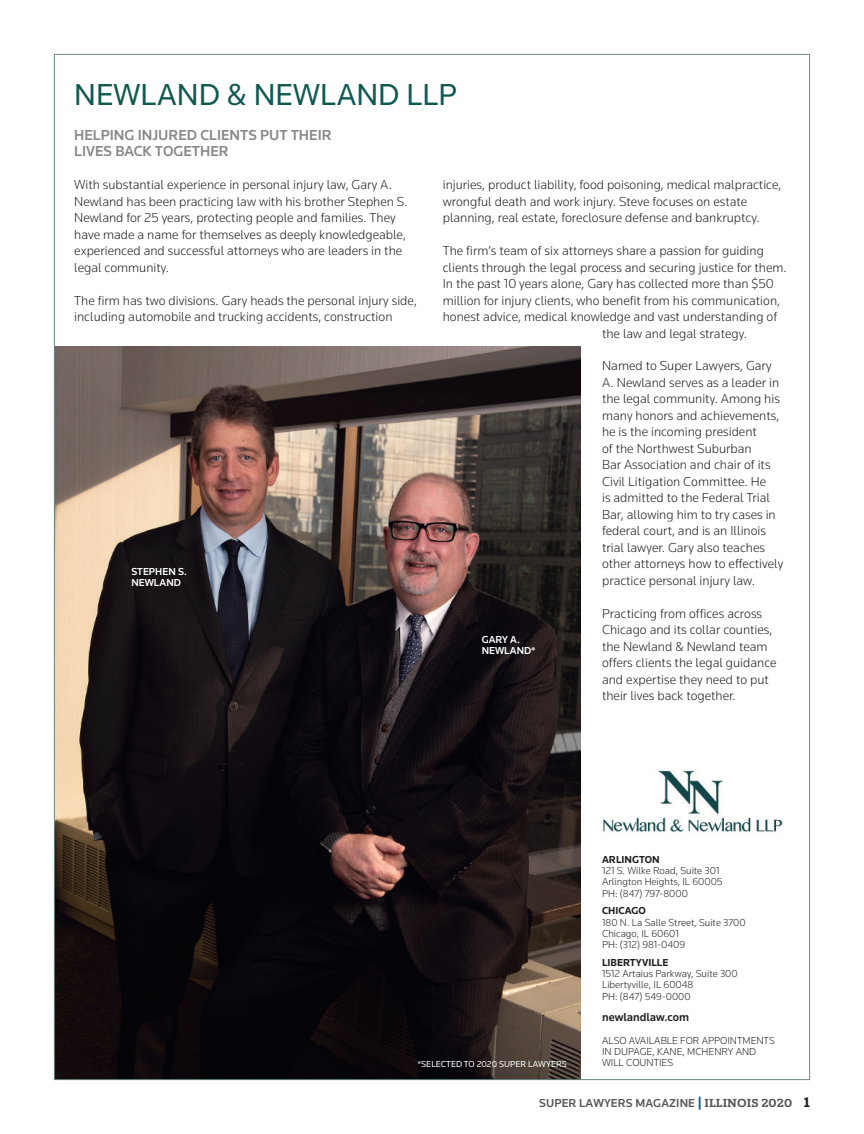
<style>
.page{position:relative;width:864px;height:1134px;background:#fff}
.page>*{position:absolute;margin:0;border:0;box-sizing:border-box;transform-origin:0 0}
.t1{font:31.5px "Knowledge";color:#105951}
.t2{font:500 15px/16.5px "Knowledge";color:#86888b}
.t3{font:300 13.5px/16.5px "Knowledge";color:#231f20}
.t4{font:500 12px "Knowledge";letter-spacing:.01em;color:#57585a}
.t5{font:500 12px "Knowledge";color:#231f20}
.t6{font:300 10.5px/11.2px "Knowledge";color:#231f20}
.t7{font:500 10.5px/10.5px "Knowledge";color:#fff}
.t8{font:700 10.5px "Knowledge";color:#231f20}
.t9{font:9px "Knowledge";color:#fff}
.s1{font-family:"Solitas Slab";font-weight:700;font-stretch:expanded;font-size:13.5px;color:#006494}
.s2{font-family:"Solitas Slab Ext Dem";font-weight:400;font-size:11.25px}
.s3{font-family:"Solitas Slab Ext Dem";font-weight:400;font-size:13.5px;color:#231f20}
</style>
<div class="page">
<img style="left:56px;top:347px;width:524px;height:731px">
<img style="left:603px;top:770px;width:180px;height:62px">
<h1 class="t1" style="left:74px;top:75px;width:384px">NEWLAND &amp; NEWLAND LLP</h1>
<p class="t2" style="left:74px;top:126px;width:259px">HELPING INJURED CLIENTS PUT THEIR<br>LIVES BACK TOGETHER</p>
<p class="t3" style="left:74px;top:176px;width:335px">With substantial experience in personal injury law, Gary A.<br>Newland has been practicing law with his brother Stephen S.<br>Newland for 25 years, protecting people and families. They have made a name for themselves as deeply knowledgeable, experienced and successful attorneys who are leaders in the legal community.</p>
<p class="t3" style="left:74px;top:292px;width:344px">The firm has two divisions. Gary heads the personal injury side, including automobile and trucking accidents, construction</p>
<p class="t7" style="left:131px;top:566px;width:57px">STEPHEN S.<br>NEWLAND</p>
<p class="t3" style="left:443px;top:176px;width:340px">injuries, product liability, food poisoning, medical malpractice, wrongful death and work injury. Steve focuses on estate planning, real estate, foreclosure defense and bankruptcy.</p>
<p class="t3" style="left:443px;top:242px;width:323px">The firm’s team of six attorneys share a passion for guiding</p>
<p class="t3" style="left:443px;top:259px;width:346px">clients through the legal process and securing justice for them.</p>
<p class="t3" style="left:443px;top:275px;width:332px">In the past 10 years alone, Gary has collected more than $50</p>
<p class="t3" style="left:443px;top:292px;width:339px">million for injury clients, who benefit from his communication,</p>
<p class="t3" style="left:443px;top:308px;width:336px">honest advice, medical knowledge and vast understanding of</p>
<p class="t3" style="left:602px;top:325px;width:146px">the law and legal strategy.</p>
<p class="t3" style="left:602px;top:358px;width:183px">Named to Super Lawyers, Gary<br>A. Newland serves as a leader in the legal community. Among his many honors and achievements, he is the incoming president<br>of the Northwest Suburban<br>Bar Association and chair of its<br>Civil Litigation Committee. He<br>is admitted to the Federal Trial<br>Bar, allowing him to try cases in federal court, and is an Illinois trial lawyer. Gary also teaches other attorneys how to effectively practice personal injury law.</p>
<p class="t3" style="left:602px;top:605px;width:176px">Practicing from offices across<br>Chicago and its collar counties, the Newland &amp; Newland team offers clients the legal guidance and expertise they need to put their lives back together.</p>
<p class="t7" style="left:482px;top:634px;width:55px">GARY A.<br>NEWLAND*</p>
<p class="t9" style="left:418px;top:1058px;width:151px">*SELECTED TO 2020 SUPER LAWYERS</p>
<p class="t8" style="left:602px;top:853px;width:59px">ARLINGTON</p>
<p class="t6" style="left:602px;top:865px;width:122px">121 S. Wilke Road, Suite 301<br>Arlington Heights, IL 60005<br>PH: (847) 797-8000</p>
<p class="t8" style="left:602px;top:904px;width:45px">CHICAGO</p>
<p class="t6" style="left:602px;top:916px;width:145px">180 N. La Salle Street, Suite 3700<br>Chicago, IL 60601<br>PH: (312) 981-0409</p>
<p class="t8" style="left:602px;top:956px;width:68px">LIBERTYVILLE</p>
<p class="t6" style="left:602px;top:968px;width:137px">1512 Artaius Parkway, Suite 300<br>Libertyville, IL 60048<br>PH: (847) 549-0000</p>
<p class="t5" style="left:602px;top:1010px;width:89px">newlandlaw.com</p>
<p class="t6" style="left:602px;top:1035px;width:174px">ALSO AVAILABLE FOR APPOINTMENTS<br>IN DUPAGE, KANE, MCHENRY AND<br>WILL COUNTIES</p>
<p class="t4" style="left:539px;top:1096px;width:272px">SUPER LAWYERS MAGAZINE <span class="s1">|</span> <span class="s2">ILLINOIS 2020</span> <span class="s3">1</span></p>
</div>
